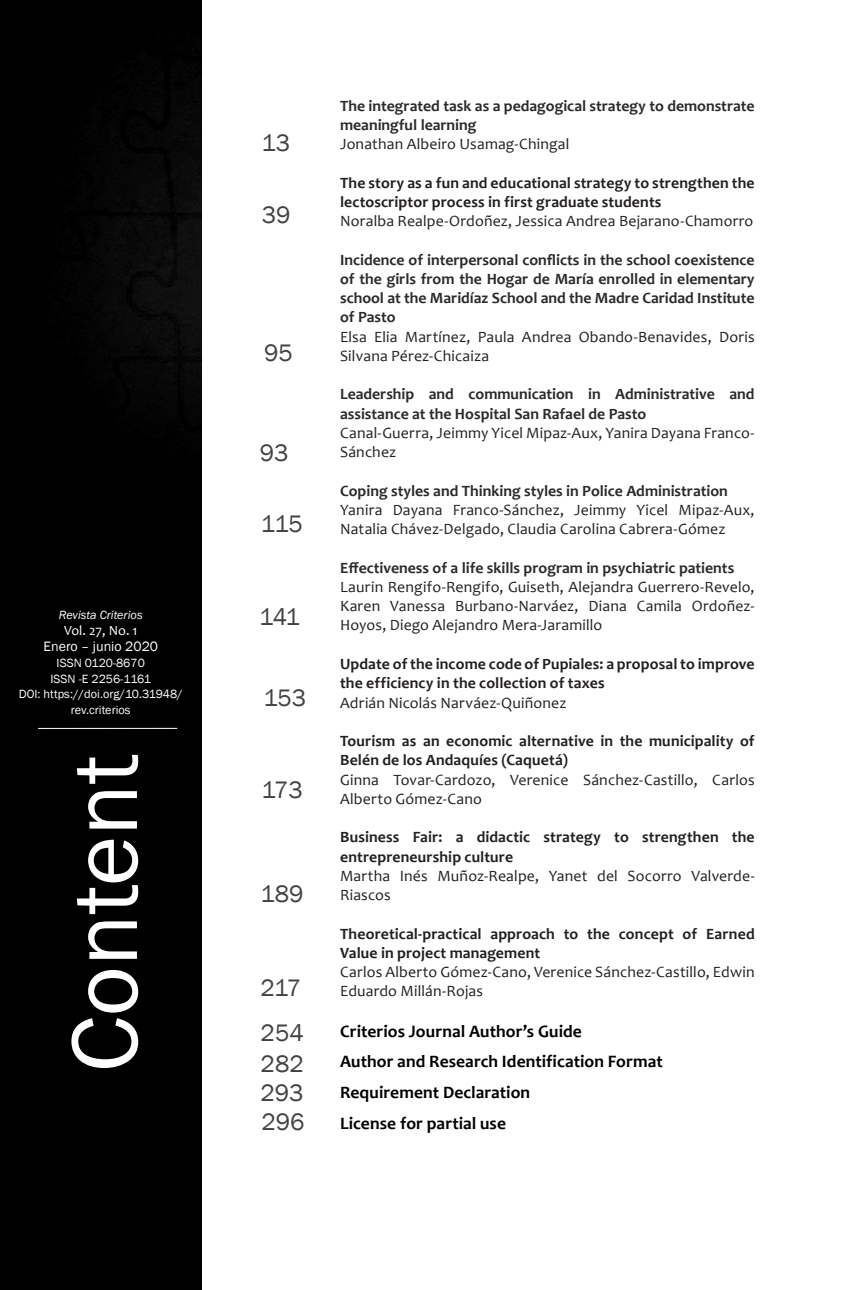
<style>
.page{position:relative;width:844px;height:1290px;background:#fff}
.page>*{position:absolute;margin:0;border:0;box-sizing:border-box;transform-origin:0 0}
.t1{font:96.25px "Franklin Gothic";color:#fff}
.t2{font:24.5px "Franklin Gothic";color:#414243}
.Tpitulo_Criterios{font:700 17.5px "Candara";letter-spacing:.005em;color:#000001}
.Título_Criterios{font:15.75px/19.2px "Candara";letter-spacing:.01em;color:#231f20}
.Títulos_en_idiomas_C{font:700 15.75px/19.2px "Candara";color:#2c292a}
.Título_Criterios-2{font:700 15.75px/19.2px "Candara";letter-spacing:.01em;color:#231f20}
.t3{font:14px "Franklin Gothic";color:#fff}
.t4{font:14px "Candara";color:#fff}
.t5{font:12.25px/15.8px "Franklin Gothic";color:#fff;text-align:center}
.t6{font:italic 12.25px "Franklin Gothic";color:#fff}
</style>
<div class="page">
<div style="left:1px;top:0;width:200px;height:1290px;background:#000"></div>
<hr style="left:38px;top:728px;width:139px;height:1px;background:#fff">
<p class="t6" style="left:59px;top:607px;width:85px">Revista Criterios</p>
<p class="t4" style="left:64px;top:622px;width:75px">Vol. 27, No. 1</p>
<p class="t3" style="left:43px;top:638px;width:116px">Enero – junio 2020</p>
<p class="t5" style="left:57px;top:655px;width:90px">ISSN 0120-8670</p>
<p class="t5" style="left:51px;top:671px;width:102px">ISSN -E 2256-1161</p>
<p class="t5" style="left:19px;top:687px;width:165px">DOI: https://doi.org/10.31948/ rev.criterios</p>
<p class="t1" style="left:45px;top:1072px;width:319px;rotate:-90deg">Content</p>
<p class="t2" style="left:261px;top:127px;width:30px">13</p>
<p class="t2" style="left:262px;top:199px;width:30px">39</p>
<p class="t2" style="left:264px;top:337px;width:30px">95</p>
<p class="t2" style="left:260px;top:438px;width:30px">93</p>
<p class="t2" style="left:260px;top:509px;width:44px">115</p>
<p class="t2" style="left:259px;top:602px;width:42px">141</p>
<p class="t2" style="left:263px;top:683px;width:44px">153</p>
<p class="t2" style="left:261px;top:774px;width:43px">173</p>
<p class="t2" style="left:260px;top:878px;width:44px">189</p>
<p class="t2" style="left:260px;top:972px;width:42px">217</p>
<p class="t2" style="left:260px;top:1017px;width:45px">254</p>
<p class="t2" style="left:260px;top:1048px;width:45px">282</p>
<p class="t2" style="left:260px;top:1078px;width:45px">293</p>
<p class="t2" style="left:261px;top:1107px;width:45px">296</p>
<p class="Títulos_en_idiomas_C" style="left:340px;top:96px;width:416px">The integrated task as a pedagogical strategy to demonstrate meaningful learning</p>
<p class="Título_Criterios" style="left:340px;top:134px;width:231px">Jonathan Albeiro Usamag-Chingal</p>
<p class="Título_Criterios-2" style="left:340px;top:173px;width:416px">The story as a fun and educational strategy to strengthen the lectoscriptor process in first graduate students</p>
<p class="Título_Criterios" style="left:340px;top:211px;width:415px">Noralba Realpe-Ordoñez, Jessica Andrea Bejarano-Chamorro</p>
<p class="Títulos_en_idiomas_C" style="left:340px;top:250px;width:416px;text-align:justify">Incidence of interpersonal conflicts in the school coexistence of the girls from the Hogar de María enrolled in elementary school at the Maridíaz School and the Madre Caridad Institute of Pasto</p>
<p class="Título_Criterios" style="left:340px;top:327px;width:416px">Elsa Elia Martínez, Paula Andrea Obando-Benavides, Doris<br>Silvana Pérez-Chicaiza</p>
<p class="Títulos_en_idiomas_C" style="left:340px;top:384px;width:416px">Leadership and communication in Administrative and assistance at the Hospital San Rafael de Pasto</p>
<p class="Título_Criterios" style="left:340px;top:423px;width:416px">Canal-Guerra, Jeimmy Yicel Mipaz-Aux, Yanira Dayana Franco-<br>Sánchez</p>
<p class="Títulos_en_idiomas_C" style="left:340px;top:481px;width:389px">Coping styles and Thinking styles in Police Administration</p>
<p class="Título_Criterios" style="left:340px;top:500px;width:416px">Yanira Dayana Franco-Sánchez, Jeimmy Yicel Mipaz-Aux,<br>Natalia Chávez-Delgado, Claudia Carolina Cabrera-Gómez</p>
<p class="Títulos_en_idiomas_C" style="left:340px;top:558px;width:395px">Effectiveness of a life skills program in psychiatric patients</p>
<p class="Título_Criterios" style="left:340px;top:577px;width:416px;text-align:justify">Laurin Rengifo-Rengifo, Guiseth, Alejandra Guerrero-Revelo, Karen Vanessa Burbano-Narváez, Diana Camila Ordoñez-Hoyos, Diego Alejandro Mera-Jaramillo</p>
<p class="Título_Criterios-2" style="left:340px;top:654px;width:416px">Update of the income code of Pupiales: a proposal to improve the efficiency in the collection of taxes</p>
<p class="Título_Criterios" style="left:340px;top:692px;width:228px">Adrián Nicolás Narváez-Quiñonez</p>
<p class="Título_Criterios-2" style="left:340px;top:731px;width:416px">Tourism as an economic alternative in the municipality of<br>Belén de los Andaquíes (Caquetá)</p>
<p class="Título_Criterios" style="left:340px;top:769px;width:416px">Ginna Tovar-Cardozo, Verenice Sánchez-Castillo, Carlos<br>Alberto Gómez-Cano</p>
<p class="Título_Criterios-2" style="left:340px;top:827px;width:416px">Business Fair: a didactic strategy to strengthen the entrepreneurship culture</p>
<p class="Título_Criterios" style="left:340px;top:866px;width:416px">Martha Inés Muñoz-Realpe, Yanet del Socorro Valverde-<br>Riascos</p>
<p class="Título_Criterios-2" style="left:340px;top:923px;width:416px">Theoretical-practical approach to the concept of Earned<br>Value in project management</p>
<p class="Título_Criterios" style="left:340px;top:962px;width:416px">Carlos Alberto Gómez-Cano, Verenice Sánchez-Castillo, Edwin<br>Eduardo Millán-Rojas</p>
<p class="Tpitulo_Criterios" style="left:340px;top:1020px;width:243px">Criterios Journal Author’s Guide</p>
<p class="Tpitulo_Criterios" style="left:340px;top:1051px;width:324px">Author and Research Identification Format</p>
<p class="Tpitulo_Criterios" style="left:340px;top:1082px;width:192px">Requirement Declaration</p>
<p class="Tpitulo_Criterios" style="left:340px;top:1112px;width:167px">License for partial use</p>
</div>
